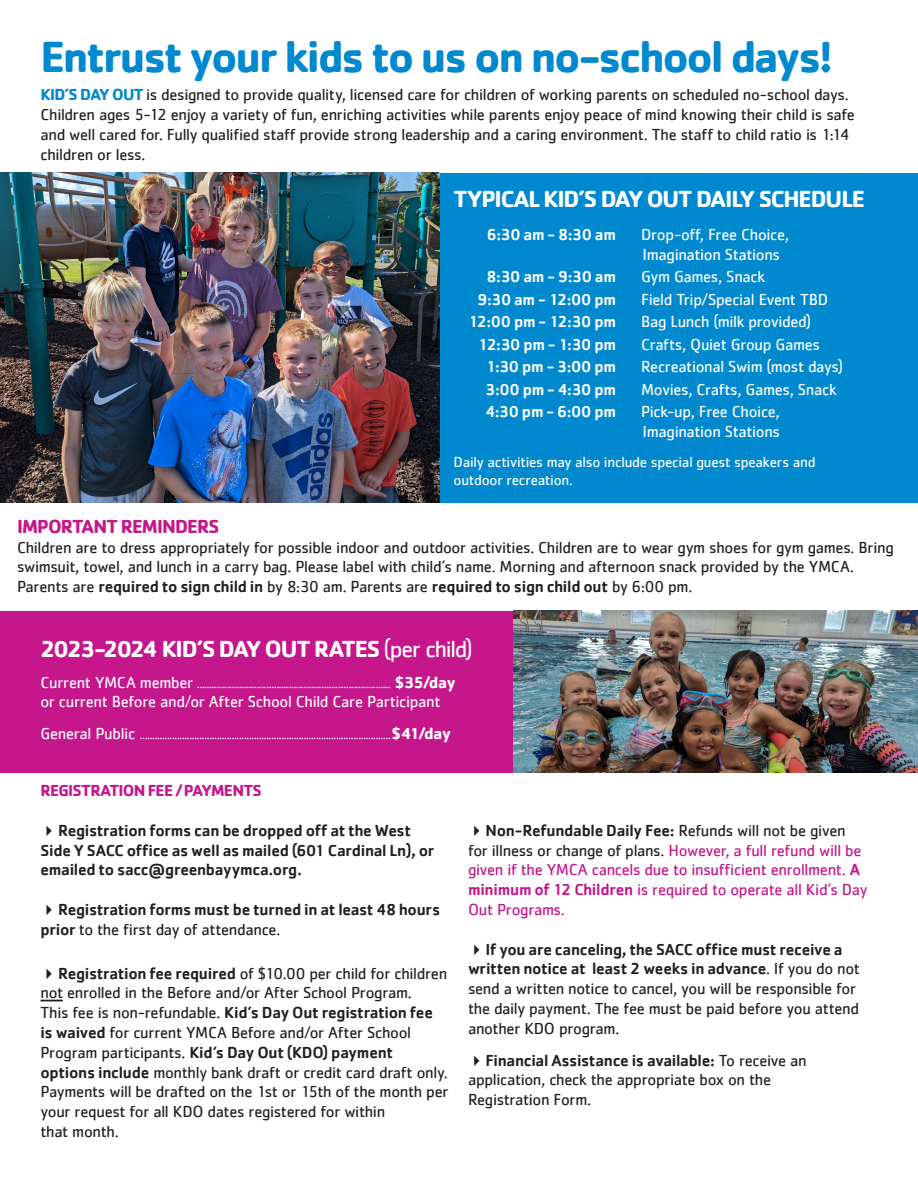
<style>
.page{position:relative;width:918px;height:1188px;background:#fff}
.page>*{position:absolute;margin:0;border:0;box-sizing:border-box;transform-origin:0 0}
.t1{font:700 45px "Cachet";letter-spacing:-.055em;color:#0089cf}
.t2{font:700 24px "Cachet";letter-spacing:-.065em;color:#fff}
.t3{font:700 24px "Cachet";letter-spacing:-.045em;color:#fff}
.t4{font:700 19.5px "Cachet";letter-spacing:-.045em;color:#c5168c}
.t5{font:16.5px/19.8px "Cachet";letter-spacing:-.02em;color:#231f20}
.t6{font:500 16.5px/19.8px "Cachet";letter-spacing:-.02em;color:#231f20}
.t7{font:16.5px "Cachet";letter-spacing:-.02em;color:#fff}
.t8{font:16.5px/19.8px "Cachet";letter-spacing:-.02em;color:#c5168c}
.t9{font:500 16.5px "Cachet";letter-spacing:-.02em;color:#fff}
.t10{font:700 16.5px "Cachet";letter-spacing:-.04em;color:#c5168c}
.t11{font:15px "Cachet";letter-spacing:-.015em;color:#fff}
.t12{font:500 9px "Cachet";color:#fff}
.s1{font-weight:700;color:#0089cf}
.s2{font-weight:400}
.s3{font-weight:400;font-size:16.5px}
.s4{font-weight:700;font-size:16.5px}
.s5{font-weight:500}
.s6{color:#231f20}
.s7{font-weight:500;color:#231f20}
</style>
<div class="page">
<div style="left:360px;top:173px;width:558px;height:330px;background:#0089cf"></div>
<div style="left:0;top:611px;width:918px;height:162px;background:#c5168c"></div>
<svg style="left:40px;top:1000px;width:23px;height:1px"></svg>
<img style="left:0;top:173px;width:440px;height:330px">
<img style="left:513px;top:611px;width:405px;height:162px">
<p class="t1" style="left:40px;top:28px;width:794px">Entrust your kids to us on no-school days!</p>
<p class="t5" style="left:40px;top:85px;width:816px"><span class="s1">KID’S DAY OUT</span> is designed to provide quality, licensed care for children of working parents on scheduled no-school days.<br>Children ages 5-12 enjoy a variety of fun, enriching activities while parents enjoy peace of mind knowing their child is safe and well cared for. Fully qualified staff provide strong leadership and a caring environment. The staff to child ratio is 1:14 children or less.</p>
<p class="t3" style="left:454px;top:183px;width:413px">TYPICAL KID’S DAY OUT DAILY SCHEDULE</p>
<p class="t9" style="left:487px;top:224px;width:131px">6:30 am - 8:30 am</p>
<p class="t7" style="left:641px;top:225px;width:149px">Drop-off, Free Choice,</p>
<p class="t7" style="left:643px;top:244px;width:139px">Imagination Stations</p>
<p class="t9" style="left:487px;top:266px;width:131px">8:30 am - 9:30 am</p>
<p class="t7" style="left:641px;top:267px;width:126px">Gym Games, Snack</p>
<p class="t9" style="left:477px;top:289px;width:140px">9:30 am - 12:00 pm</p>
<p class="t7" style="left:641px;top:289px;width:189px">Field Trip/Special Event TBD</p>
<p class="t9" style="left:468px;top:311px;width:149px">12:00 pm - 12:30 pm</p>
<p class="t7" style="left:641px;top:312px;width:171px">Bag Lunch (milk provided)</p>
<p class="t9" style="left:478px;top:334px;width:139px">12:30 pm - 1:30 pm</p>
<p class="t7" style="left:641px;top:334px;width:180px">Crafts, Quiet Group Games</p>
<p class="t9" style="left:486px;top:356px;width:131px">1:30 pm - 3:00 pm</p>
<p class="t7" style="left:641px;top:357px;width:204px">Recreational Swim (most days)</p>
<p class="t9" style="left:486px;top:379px;width:132px">3:00 pm - 4:30 pm</p>
<p class="t7" style="left:641px;top:379px;width:197px">Movies, Crafts, Games, Snack</p>
<p class="t9" style="left:485px;top:401px;width:132px">4:30 pm - 6:00 pm</p>
<p class="t7" style="left:641px;top:402px;width:140px">Pick-up, Free Choice,</p>
<p class="t7" style="left:643px;top:422px;width:139px">Imagination Stations</p>
<p class="t11" style="left:454px;top:453px;width:363px">Daily activities may also include special guest speakers and</p>
<p class="t11" style="left:454px;top:471px;width:121px">outdoor recreation.</p>
<p class="t4" style="left:17px;top:514px;width:204px">IMPORTANT REMINDERS</p>
<p class="t5" style="left:17px;top:537px;width:878px">Children are to dress appropriately for possible indoor and outdoor activities. Children are to wear gym shoes for gym games. Bring swimsuit, towel, and lunch in a carry bag. Please label with child’s name. Morning and afternoon snack provided by the YMCA.</p>
<p class="t6" style="left:17px;top:576px;width:677px"><span class="s2">Parents are</span> required to sign child in <span class="s2">by 8:30 am. Parents are</span> required to sign child out <span class="s2">by 6:00 pm.</span></p>
<p class="t2" style="left:40px;top:634px;width:434px">2023-2024 KID’S DAY OUT RATES <span class="s2">(per child)</span></p>
<p class="t12" style="left:40px;top:679px;width:417px"><span class="s3">Current YMCA member</span> .............................................................................. <span class="s4">$35/day</span></p>
<p class="t7" style="left:40px;top:692px;width:402px">or current Before and/or After School Child Care Participant</p>
<p class="t12" style="left:40px;top:731px;width:412px"><span class="s3">General Public</span> .....................................................................................................<span class="s4">$41/day</span></p>
<p class="t10" style="left:40px;top:780px;width:223px">REGISTRATION FEE / PAYMENTS</p>
<p class="t6" style="left:40px;top:820px;width:396px">✔Registration forms can be dropped off at the West<br>Side Y SACC office as well as mailed (601 Cardinal Ln), or emailed to sacc@greenbayymca.org.</p>
<p class="t6" style="left:40px;top:899px;width:401px">✔Registration forms must be turned in at least 48 hours prior <span class="s2">to the first day of attendance.</span></p>
<p class="t5" style="left:40px;top:963px;width:410px">✔<span class="s5">Registration fee required</span> of $10.00 per child for children not enrolled in the Before and/or After School Program.<br>This fee is non-refundable. <span class="s5">Kid’s Day Out registration fee is waived</span> for current YMCA Before and/or After School Program participants. <span class="s5">Kid’s Day Out (KDO) payment options include</span> monthly bank draft or credit card draft only.<br>Payments will be drafted on the 1st or 15th of the month per your request for all KDO dates registered for within</p>
<p class="t5" style="left:40px;top:1121px;width:80px">that month.</p>
<p class="t8" style="left:468px;top:820px;width:401px"><span class="s6">✔</span><span class="s7">Non-Refundable Daily Fee:</span> <span class="s6">Refunds will not be given for illness or change of plans.</span> However, a full refund will be given if the YMCA cancels due to insufficient enrollment. <span class="s5">A minimum of 12 Children</span> is required to operate all Kid’s Day Out Programs.</p>
<p class="t5" style="left:468px;top:939px;width:394px">✔<span class="s5">If you are canceling, the SACC office must receive a written notice at least 2 weeks in advance</span>. If you do not send a written notice to cancel, you will be responsible for the daily payment. The fee must be paid before you attend another KDO program.</p>
<p class="t5" style="left:468px;top:1050px;width:340px">✔<span class="s5">Financial Assistance is available:</span> To receive an application, check the appropriate box on the</p>
<p class="t5" style="left:468px;top:1089px;width:125px">Registration Form.</p>
</div>
